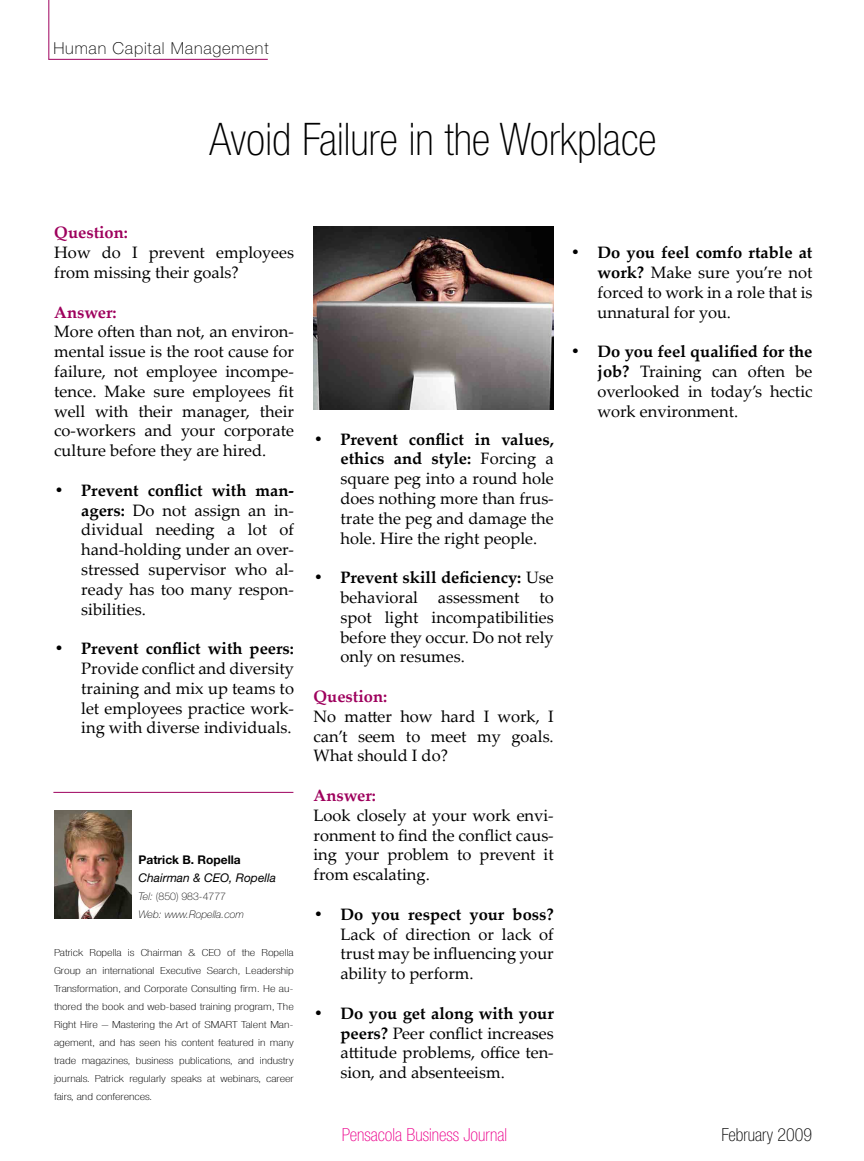
<style>
.page{position:relative;width:864px;height:1161px;background:#fff}
.page>*{position:absolute;margin:0;border:0;box-sizing:border-box;transform-origin:0 0}
.t1{font:100 condensed 45px "Helvetica Neue LT Std";color:#000}
.t2{font:100 condensed 18px "Helvetica Neue LT Std";color:#ec008c}
.t3{font:100 condensed 18px "Helvetica Neue LT Std";color:#000}
.t4{font:16.5px/19.8px "Palatino Linotype";color:#000;text-align:justify}
.t5{font:700 16.5px "Palatino Linotype";color:#000}
.t6{font:700 16.5px "Palatino Linotype";color:#9e005d}
.t7{font:100 16.5px "Helvetica Neue LT Std";letter-spacing:.05em;color:#000}
.t8{font:italic 12px "Helvetica Neue LT Std";color:#000}
.t9{font:700 12px "Helvetica Neue LT Std";color:#000}
.t10{font:100 10.5px/18px "Helvetica Neue LT Std";color:#000;text-align:justify}
.t11{font:italic 100 10.5px/18px "Helvetica Neue LT Std";color:#000}
.t12{font:100 condensed 9.75px/18px "Helvetica Neue LT Std";color:#000;text-align:justify;scale:1.36 1}
.s1{font-weight:700}
.s2{font-style:normal}
</style>
<div class="page">
<hr style="left:48px;top:0;width:1px;height:60px;background:#9e005e">
<hr style="left:48px;top:59px;width:220px;height:1px;background:#9e005e">
<hr style="left:53px;top:792px;width:240px;height:1px;background:#9e005e">
<img style="left:313px;top:226px;width:241px;height:183px">
<img style="left:54px;top:810px;width:77px;height:109px">
<p class="t7" style="left:53px;top:39px;width:217px">Human Capital Management</p>
<h1 class="t1" style="left:210px;top:114px;width:448px">Avoid Failure in the Workplace</h1>
<p class="t6" style="left:54px;top:221px;width:75px">Question:</p>
<p class="t4" style="left:54px;top:242px;width:241px">How do I prevent employees from missing their goals?</p>
<p class="t6" style="left:54px;top:300px;width:64px">Answer:</p>
<p class="t4" style="left:54px;top:321px;width:241px">More often than not, an environ&shy;mental issue is the root cause for failure, not employee incompe&shy;tence. Make sure employees fit well with their manager, their co-workers and your corporate culture before they are hired.</p>
<p class="t4" style="left:81px;top:480px;width:214px;text-indent:-27px"><span class="s1">• Prevent conflict with man&shy;agers:</span> Do not assign an in&shy;dividual needing a lot of hand-holding under an over&shy;stressed supervisor who al&shy;ready has too many respon&shy;sibilities.</p>
<p class="t5" style="left:54px;top:637px;width:241px">• Prevent conflict with peers:</p>
<p class="t4" style="left:81px;top:658px;width:214px">Provide conflict and diversity training and mix up teams to let employees practice work&shy;ing with diverse individuals.</p>
<p class="t9" style="left:138px;top:852px;width:104px">Patrick B. Ropella</p>
<p class="t8" style="left:138px;top:871px;width:139px">Chairman &amp; CEO, Ropella</p>
<p class="t11" style="left:138px;top:887px;width:107px">Tel: <span class="s2">(850) 983-4777<br></span>Web: www.Ropella.com</p>
<p class="t10" style="left:53px;top:941px;width:242px">Patrick Ropella is Chairman &amp; CEO of the Ropella Group an international Executive Search, Leadership Transformation, and Corporate Consulting firm. He au&shy;thored the book and web-based training program, The Right Hire – Mastering the Art of SMART Talent Man&shy;agement, and has seen his content featured in many trade magazines, business publications, and industry journals. Patrick regularly speaks at webinars, career fairs, and conferences.</p>
<p class="t12" style="left:54px;top:943px;width:178px">Patrick Ropella is Chairman &amp; CEO of the Ropella Group an international Executive Search, Leadership Transformation, and Corporate Consulting firm. He au&shy;thored the book and web-based training program, The Right Hire – Mastering the Art of SMART Talent Man&shy;agement, and has seen his content featured in many trade magazines, business publications, and industry journals. Patrick regularly speaks at webinars, career fairs, and conferences.</p>
<p class="t4" style="left:340px;top:428px;width:215px;text-indent:-27px"><span class="s1">• Prevent conflict in values, ethics and style:</span> Forcing a square peg into a round hole does nothing more than frus&shy;trate the peg and damage the hole. Hire the right people.</p>
<p class="t4" style="left:341px;top:567px;width:215px;text-indent:-27px"><span class="s1">• Prevent skill deficiency:</span> Use behavioral assessment to spot light incompatibilities before they occur. Do not rely only on resumes.</p>
<p class="t6" style="left:314px;top:685px;width:75px">Question:</p>
<p class="t4" style="left:314px;top:706px;width:242px">No matter how hard I work, I can’t seem to meet my goals.<br>What should I do?</p>
<p class="t6" style="left:314px;top:784px;width:64px">Answer:</p>
<p class="t4" style="left:314px;top:805px;width:242px">Look closely at your work envi&shy;ronment to find the conflict caus&shy;ing your problem to prevent it from escalating.</p>
<p class="t5" style="left:314px;top:902px;width:242px">• Do you respect your boss?</p>
<p class="t4" style="left:341px;top:923px;width:215px">Lack of direction or lack of trust may be influencing your ability to perform.</p>
<p class="t4" style="left:341px;top:1003px;width:215px;text-indent:-27px"><span class="s1">• Do you get along with your peers?</span> Peer conflict increases attitude problems, office ten&shy;sion, and absenteeism.</p>
<p class="t4" style="left:598px;top:242px;width:216px;text-indent:-27px"><span class="s1">• Do you feel comfo rtable at work?</span> Make sure you’re not forced to work in a role that is unnatural for you.</p>
<p class="t4" style="left:598px;top:341px;width:216px;text-indent:-27px"><span class="s1">• Do you feel qualified for the job?</span> Training can often be overlooked in today’s hectic work environment.</p>
<p class="t2" style="left:342px;top:1125px;width:167px">Pensacola Business Journal</p>
<p class="t3" style="left:722px;top:1125px;width:92px">February 2009</p>
</div>
